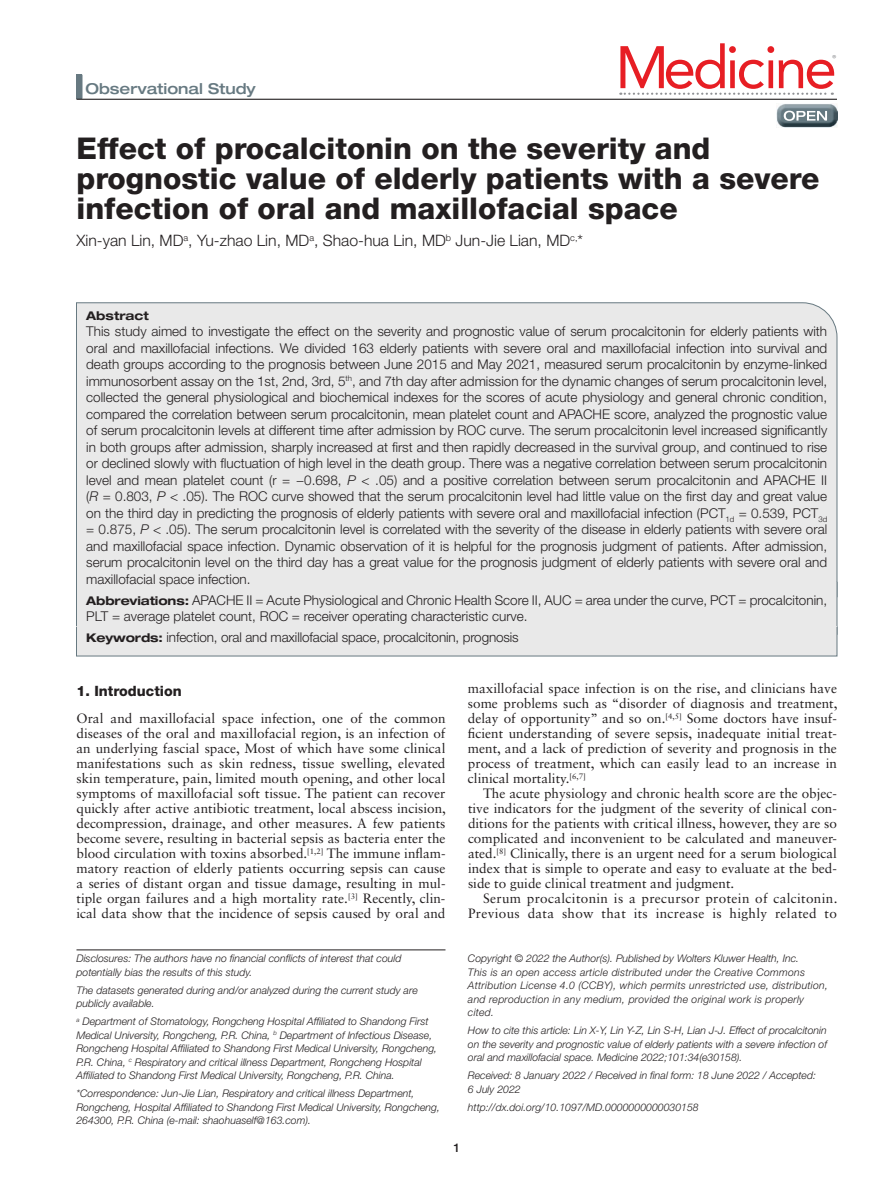
<style>
.page{position:relative;width:891px;height:1188px;background:#fff}
.page>*{position:absolute;margin:0;border:0;box-sizing:border-box;transform-origin:0 0}
.t1{font:59.4px "Avenir";letter-spacing:-.06em;color:#e71e24}
.t2{font:800 30px/30px "Helvetica Neue LT Std";color:#231f20}
.t3{font:300 15.75px "Helvetica Neue LT Std";color:#231f20}
.t4{font:500 expanded 15px "Helvetica Neue LT Std";color:#667981}
.t5{font:800 14.25px "Helvetica Neue LT Std";color:#231f20}
.t6{font:300 13.5px/16.5px "Helvetica Neue LT Std";color:#231f20;text-align:justify}
.t7{font:13.5px/15px "Sabon LT Std";color:#231f20;text-align:justify}
.t8{font:13.5px/15px "Sabon LT Std";letter-spacing:.025em;color:#231f20;text-align:right}
.t9{font:700 expanded 12px "Helvetica Neue LT Std";color:#231f20}
.t10{font:500 12px "Helvetica Neue LT Std";color:#231f20}
.t11{font:italic 300 10.5px/13.5px "Helvetica Neue LT Std";color:#231f20}
.t12{font:italic 300 10.5px/13.5px "Helvetica Neue LT Std";letter-spacing:.025em;color:#231f20}
.t13{font:500 10.35px "Akzidenz Grotesk BE";color:#909295}
.s1{font-style:italic}
.s2{font-weight:700;font-stretch:expanded;font-size:12px}
</style>
<div class="page">
<div style="left:76px;top:74px;width:6px;height:25px;background:#677981"></div>
<hr style="left:76px;top:99px;width:761px;height:1px;background:#231f20">
<img style="left:776px;top:104px;width:61px;height:24px">
<svg style="left:784px;top:111px;width:43px;height:10px"></svg>
<svg style="left:620px;top:93px;width:213px;height:2px"></svg>
<div style="left:76px;top:302px;width:762px;height:296px;background:#e9e9e9"></div>
<div style="left:76px;top:582px;width:761px;height:54px;background:#e9e9e9"></div>
<div style="left:76px;top:627px;width:761px;height:29px;background:#e9e9e9"></div>
<hr style="left:76px;top:950px;width:370px;height:1px;background:#231f20">
<p class="t4" style="left:86px;top:80px;width:172px">Observational Study</p>
<h1 class="t1" style="left:615px;top:33px;width:223px">Medicine</h1>
<p class="t13" style="left:832px;top:52px;width:6px">®</p>
<h2 class="t2" style="left:76px;top:134px;width:744px">Effect of procalcitonin on the severity and prognostic value of elderly patients with a severe infection of oral and maxillofacial space</h2>
<p class="t3" style="left:76px;top:231px;width:508px">Xin-yan Lin, MD<sup>a</sup>, Yu-zhao Lin, MD<sup>a</sup>, Shao-hua Lin, MD<sup>b</sup> Jun-Jie Lian, MD<sup>c,</sup>*</p>
<p class="t9" style="left:86px;top:308px;width:64px">Abstract</p>
<p class="t6" style="left:86px;top:323px;width:743px">This study aimed to investigate the effect on the severity and prognostic value of serum procalcitonin for elderly patients with oral and maxillofacial infections. We divided 163 elderly patients with severe oral and maxillofacial infection into survival and death groups according to the prognosis between June 2015 and May 2021, measured serum procalcitonin by enzyme-linked immunosorbent assay on the 1st, 2nd, 3rd, 5<sup>th</sup>, and 7th day after admission for the dynamic changes of serum procalcitonin level, collected the general physiological and biochemical indexes for the scores of acute physiology and general chronic condition, compared the correlation between serum procalcitonin, mean platelet count and APACHE score, analyzed the prognostic value of serum procalcitonin levels at different time after admission by ROC curve. The serum procalcitonin level increased significantly in both groups after admission, sharply increased at first and then rapidly decreased in the survival group, and continued to rise or declined slowly with fluctuation of high level in the death group. There was a negative correlation between serum procalcitonin level and mean platelet count (r = −0.698, <span class="s1">P</span> &lt; .05) and a positive correlation between serum procalcitonin and APACHE II (<span class="s1">R</span> = 0.803, <span class="s1">P</span> &lt; .05). The ROC curve showed that the serum procalcitonin level had little value on the first day and great value on the third day in predicting the prognosis of elderly patients with severe oral and maxillofacial infection (PCT<sub>1d</sub> = 0.539, PCT<sub>3d </sub>= 0.875, <span class="s1">P</span> &lt; .05). The serum procalcitonin level is correlated with the severity of the disease in elderly patients with severe oral and maxillofacial space infection. Dynamic observation of it is helpful for the prognosis judgment of patients. After admission, serum procalcitonin level on the third day has a great value for the prognosis judgment of elderly patients with severe oral and maxillofacial space infection.</p>
<p class="t6" style="left:86px;top:592px;width:743px"><span class="s2">Abbreviations:</span> APACHE II = Acute Physiological and Chronic Health Score II, AUC = area under the curve, PCT = procalcitonin,<br>PLT = average platelet count, ROC = receiver operating characteristic curve.</p>
<p class="t6" style="left:86px;top:629px;width:434px"><span class="s2">Keywords:</span> infection, oral and maxillofacial space, procalcitonin, prognosis</p>
<p class="t5" style="left:76px;top:683px;width:107px">1. Introduction</p>
<p class="t7" style="left:76px;top:711px;width:371px">Oral and maxillofacial space infection, one of the common diseases of the oral and maxillofacial region, is an infection of an underlying fascial space, Most of which have some clinical manifestations such as skin redness, tissue swelling, elevated skin temperature, pain, limited mouth opening, and other local symptoms of maxillofacial soft tissue. The patient can recover quickly after active antibiotic treatment, local abscess incision, decompression, drainage, and other measures. A few patients become severe, resulting in bacterial sepsis as bacteria enter the blood circulation with toxins absorbed.<sup>[1,2]</sup> The immune inflam&shy;matory reaction of elderly patients occurring sepsis can cause a series of distant organ and tissue damage, resulting in mul&shy;tiple organ failures and a high mortality rate.<sup>[3]</sup> Recently, clin&shy;ical data show that the incidence of sepsis caused by oral and</p>
<p class="t7" style="left:468px;top:681px;width:371px">maxillofacial space infection is on the rise, and clinicians have some problems such as “disorder of diagnosis and treatment, delay of opportunity” and so on.<sup>[4,5]</sup> Some doctors have insuf&shy;ficient understanding of severe sepsis, inadequate initial treat&shy;ment, and a lack of prediction of severity and prognosis in the process of treatment, which can easily lead to an increase in clinical mortality.<sup>[6,7]</sup></p>
<p class="t7" style="left:468px;top:786px;width:371px;text-indent:15px">The acute physiology and chronic health score are the objec&shy;tive indicators for the judgment of the severity of clinical con&shy;ditions for the patients with critical illness, however, they are so complicated and inconvenient to be calculated and maneuver&shy;ated.<sup>[8]</sup> Clinically, there is an urgent need for a serum biological index that is simple to operate and easy to evaluate at the bed&shy;side to guide clinical treatment and judgment.</p>
<p class="t8" style="left:468px;top:891px;width:371px">Serum procalcitonin is a precursor protein of calcitonin.<br>Previous data show that its increase is highly related to</p>
<p class="t11" style="left:76px;top:952px;width:326px">Disclosures: The authors have no financial conflicts of interest that could potentially bias the results of this study.</p>
<p class="t11" style="left:76px;top:983px;width:343px">The datasets generated during and/or analyzed during the current study are publicly available.</p>
<p class="t11" style="left:76px;top:1015px;width:362px"><sup>a</sup> Department of Stomatology, Rongcheng Hospital Affiliated to Shandong First Medical University, Rongcheng, P.R. China, <sup>b</sup> Department of Infectious Disease, Rongcheng Hospital Affiliated to Shandong First Medical University, Rongcheng, P.R. China, <sup>c</sup> Respiratory and critical illness Department, Rongcheng Hospital Affiliated to Shandong First Medical University, Rongcheng, P.R. China.</p>
<p class="t11" style="left:76px;top:1087px;width:365px">*Correspondence: Jun-Jie Lian, Respiratory and critical illness Department,<br>Rongcheng, Hospital Affiliated to Shandong First Medical University, Rongcheng,<br>264300, P.R. China (e-mail: shaohuaself@163.com).</p>
<p class="t12" style="left:468px;top:952px;width:362px">Copyright © 2022 the Author(s). Published by Wolters Kluwer Health, Inc.<br>This is an open access article distributed under the Creative Commons Attribution License 4.0 (CCBY), which permits unrestricted use, distribution, and reproduction in any medium, provided the original work is properly cited.</p>
<p class="t11" style="left:468px;top:1024px;width:361px;text-align:justify">How to cite this article: Lin X-Y, Lin Y-Z, Lin S-H, Lian J-J. Effect of procalcitonin on the severity and prognostic value of elderly patients with a severe infection of oral and maxillofacial space. Medicine 2022;101:34(e30158).</p>
<p class="t11" style="left:468px;top:1069px;width:350px">Received: 8 January 2022 / Received in final form: 18 June 2022 / Accepted:<br>6 July 2022</p>
<p class="t11" style="left:468px;top:1100px;width:232px">http://dx.doi.org/10.1097/MD.0000000000030158</p>
<p class="t10" style="left:453px;top:1140px;width:8px">1</p>
</div>
